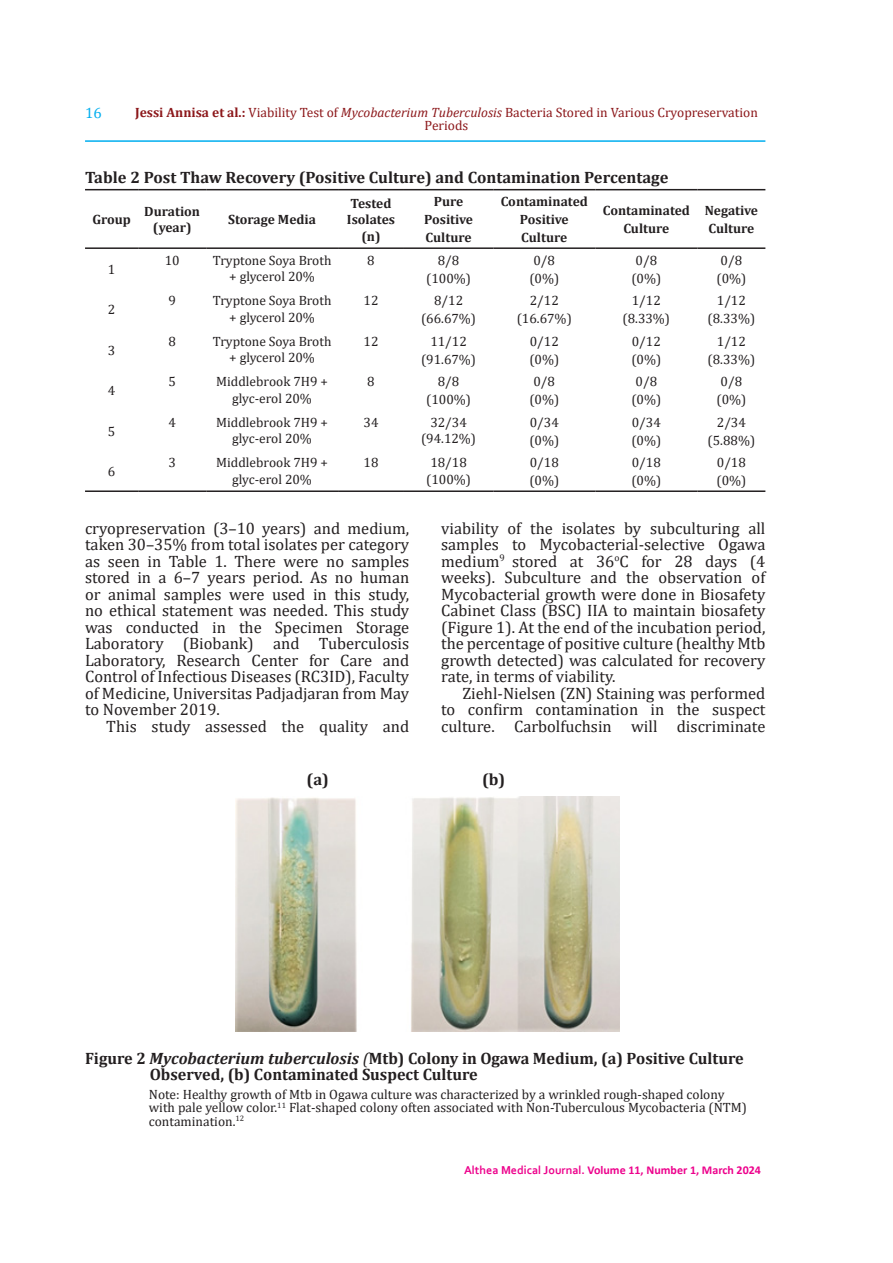
<style>
.page{position:relative;width:893px;height:1263px;background:#fff}
.page>*{position:absolute;margin:0;border:0;box-sizing:border-box;transform-origin:0 0}
.Isi_Artikel_0_5{font:16.5px/16.5px "Cambria";color:#231f20;text-align:justify}
.Isi_Artikel{font:16.5px/16.5px "Cambria";color:#231f20;text-align:justify}
.Keterangan_Tabel{font:700 16.5px "Cambria";color:#231f20}
.Penulis{font:700 16.5px "Cambria";color:#231f20}
.t1{font:15px "Cambria";color:#00aeef}
.Penulis-2{font:13.5px/16.5px "Cambria";color:#231f20;text-align:center}
.Keterangan_Tabel-2{font:13.5px/13.5px "Cambria";color:#231f20}
.Penulis-3{font:700 13.5px/18px "Cambria";color:#231f20;text-align:center}
.Penulis-4{font:13.5px/13.5px "Cambria";color:#8c181b;text-align:center}
.t2{font:700 12px "Calibri";color:#ed028c}
.s1{font-weight:700}
.s2{font-style:italic}
.s3{font-weight:400;font-style:italic}
.s4{font-family:"Corbel"}
</style>
<div class="page">
<hr style="left:85px;top:140px;width:680px;height:2px;background:#00aeef">
<hr style="left:85px;top:189px;width:53px;height:1px;background:#231f20">
<hr style="left:138px;top:189px;width:68px;height:1px;background:#231f20">
<hr style="left:206px;top:189px;width:132px;height:1px;background:#231f20">
<hr style="left:338px;top:189px;width:66px;height:1px;background:#231f20">
<hr style="left:404px;top:189px;width:89px;height:1px;background:#231f20">
<hr style="left:493px;top:189px;width:102px;height:1px;background:#231f20">
<hr style="left:595px;top:189px;width:102px;height:1px;background:#231f20">
<hr style="left:697px;top:189px;width:68px;height:1px;background:#231f20">
<hr style="left:85px;top:247px;width:53px;height:2px;background:#231f20">
<hr style="left:138px;top:247px;width:68px;height:2px;background:#231f20">
<hr style="left:206px;top:247px;width:132px;height:2px;background:#231f20">
<hr style="left:338px;top:247px;width:66px;height:2px;background:#231f20">
<hr style="left:404px;top:247px;width:89px;height:2px;background:#231f20">
<hr style="left:493px;top:247px;width:102px;height:2px;background:#231f20">
<hr style="left:595px;top:247px;width:102px;height:2px;background:#231f20">
<hr style="left:697px;top:247px;width:68px;height:2px;background:#231f20">
<hr style="left:85px;top:490px;width:53px;height:2px;background:#231f20">
<hr style="left:138px;top:490px;width:68px;height:2px;background:#231f20">
<hr style="left:206px;top:490px;width:132px;height:2px;background:#231f20">
<hr style="left:338px;top:490px;width:66px;height:2px;background:#231f20">
<hr style="left:404px;top:490px;width:89px;height:2px;background:#231f20">
<hr style="left:493px;top:490px;width:102px;height:2px;background:#231f20">
<hr style="left:595px;top:490px;width:102px;height:2px;background:#231f20">
<hr style="left:697px;top:490px;width:68px;height:2px;background:#231f20">
<img style="left:235px;top:796px;width:384px;height:235px">
<p class="t1" style="left:85px;top:104px;width:18px">16</p>
<p class="Penulis-4" style="left:135px;top:105px;width:624px"><span class="s1">Jessi Annisa et al.:</span> Viability Test of <span class="s2">Mycobacterium Tuberculosis</span> Bacteria Stored in Various Cryopreservation<br>Periods</p>
<p class="Penulis" style="left:85px;top:166px;width:585px">Table 2 Post Thaw Recovery (Positive Culture) and Contamination Percentage</p>
<p class="Penulis-3" style="left:92px;top:210px;width:40px">Group</p>
<p class="Penulis-3" style="left:144px;top:203px;width:57px;line-height:16.5px">Duration (year)</p>
<p class="Penulis-3" style="left:228px;top:210px;width:89px">Storage Media</p>
<p class="Penulis-3" style="left:347px;top:194px;width:50px;line-height:16.5px">Tested<br>Isolates (n)</p>
<p class="Penulis-3" style="left:424px;top:192px;width:50px">Pure<br>Positive<br>Culture</p>
<p class="Penulis-3" style="left:501px;top:192px;width:89px">Contaminated<br>Positive<br>Culture</p>
<p class="Penulis-3" style="left:603px;top:201px;width:89px">Contaminated<br>Culture</p>
<p class="Penulis-3" style="left:705px;top:201px;width:55px;text-align:left">Negative<br>Culture</p>
<p class="Penulis-2" style="left:108px;top:261px;width:9px">1</p>
<p class="Penulis-2" style="left:108px;top:301px;width:9px">2</p>
<p class="Penulis-2" style="left:108px;top:342px;width:9px">3</p>
<p class="Penulis-2" style="left:108px;top:382px;width:9px">4</p>
<p class="Penulis-2" style="left:108px;top:423px;width:9px">5</p>
<p class="Penulis-2" style="left:108px;top:463px;width:9px">6</p>
<p class="Penulis-2" style="left:165px;top:252px;width:16px">10</p>
<p class="Penulis-2" style="left:213px;top:252px;width:120px">Tryptone Soya Broth + glycerol 20%</p>
<p class="Penulis-2" style="left:367px;top:252px;width:9px">8</p>
<p class="Penulis-2" style="left:438px;top:252px;width:23px">8/8</p>
<p class="Penulis-2" style="left:426px;top:270px;width:46px">(100%)</p>
<p class="Penulis-2" style="left:533px;top:252px;width:23px">0/8</p>
<p class="Penulis-2" style="left:529px;top:270px;width:31px">(0%)</p>
<p class="Penulis-2" style="left:168px;top:292px;width:9px">9</p>
<p class="Penulis-2" style="left:213px;top:292px;width:120px">Tryptone Soya Broth + glycerol 20%</p>
<p class="Penulis-2" style="left:364px;top:292px;width:16px">12</p>
<p class="Penulis-2" style="left:421px;top:292px;width:57px;line-height:18px">8/12 (66.67%)</p>
<p class="Penulis-2" style="left:530px;top:292px;width:31px">2/12</p>
<p class="Penulis-2" style="left:517px;top:310px;width:57px">(16.67%)</p>
<p class="Penulis-2" style="left:168px;top:333px;width:9px">8</p>
<p class="Penulis-2" style="left:213px;top:333px;width:120px">Tryptone Soya Broth + glycerol 20%</p>
<p class="Penulis-2" style="left:364px;top:333px;width:16px">12</p>
<p class="Penulis-2" style="left:421px;top:332px;width:57px;line-height:18px">11/12 (91.67%)</p>
<p class="Penulis-2" style="left:530px;top:333px;width:31px">0/12</p>
<p class="Penulis-2" style="left:529px;top:351px;width:31px">(0%)</p>
<p class="Penulis-2" style="left:168px;top:373px;width:9px">5</p>
<p class="Penulis-2" style="left:216px;top:373px;width:113px">Middlebrook 7H9 + glyc-erol 20%</p>
<p class="Penulis-2" style="left:367px;top:373px;width:9px">8</p>
<p class="Penulis-2" style="left:438px;top:373px;width:23px">8/8</p>
<p class="Penulis-2" style="left:426px;top:391px;width:46px">(100%)</p>
<p class="Penulis-2" style="left:533px;top:373px;width:23px">0/8</p>
<p class="Penulis-2" style="left:529px;top:391px;width:31px">(0%)</p>
<p class="Penulis-2" style="left:168px;top:414px;width:9px">4</p>
<p class="Penulis-2" style="left:216px;top:414px;width:113px">Middlebrook 7H9 + glyc-erol 20%</p>
<p class="Penulis-2" style="left:364px;top:414px;width:16px">34</p>
<p class="Penulis-2" style="left:421px;top:414px;width:57px">32/34 (94.12%)</p>
<p class="Penulis-2" style="left:530px;top:414px;width:31px">0/34</p>
<p class="Penulis-2" style="left:529px;top:432px;width:31px">(0%)</p>
<p class="Penulis-2" style="left:168px;top:454px;width:9px">3</p>
<p class="Penulis-2" style="left:216px;top:454px;width:113px">Middlebrook 7H9 + glyc-erol 20%</p>
<p class="Penulis-2" style="left:364px;top:454px;width:16px">18</p>
<p class="Penulis-2" style="left:426px;top:454px;width:46px">18/18 (100%)</p>
<p class="Penulis-2" style="left:530px;top:454px;width:31px">0/18</p>
<p class="Penulis-2" style="left:529px;top:472px;width:31px">(0%)</p>
<p class="Penulis-2" style="left:636px;top:252px;width:23px">0/8</p>
<p class="Penulis-2" style="left:631px;top:270px;width:31px">(0%)</p>
<p class="Penulis-2" style="left:721px;top:252px;width:23px">0/8</p>
<p class="Penulis-2" style="left:716px;top:270px;width:31px">(0%)</p>
<p class="Penulis-2" style="left:632px;top:292px;width:31px">1/12</p>
<p class="Penulis-2" style="left:623px;top:310px;width:49px">(8.33%)</p>
<p class="Penulis-2" style="left:717px;top:292px;width:31px">1/12</p>
<p class="Penulis-2" style="left:708px;top:310px;width:49px">(8.33%)</p>
<p class="Penulis-2" style="left:632px;top:333px;width:31px">0/12</p>
<p class="Penulis-2" style="left:631px;top:351px;width:31px">(0%)</p>
<p class="Penulis-2" style="left:717px;top:333px;width:31px">1/12</p>
<p class="Penulis-2" style="left:708px;top:351px;width:49px">(8.33%)</p>
<p class="Penulis-2" style="left:636px;top:373px;width:23px">0/8</p>
<p class="Penulis-2" style="left:631px;top:391px;width:31px">(0%)</p>
<p class="Penulis-2" style="left:721px;top:373px;width:23px">0/8</p>
<p class="Penulis-2" style="left:716px;top:391px;width:31px">(0%)</p>
<p class="Penulis-2" style="left:632px;top:414px;width:31px">0/34</p>
<p class="Penulis-2" style="left:631px;top:432px;width:31px">(0%)</p>
<p class="Penulis-2" style="left:717px;top:414px;width:31px">2/34</p>
<p class="Penulis-2" style="left:708px;top:432px;width:49px">(5.88%)</p>
<p class="Penulis-2" style="left:632px;top:454px;width:31px">0/18</p>
<p class="Penulis-2" style="left:631px;top:472px;width:31px">(0%)</p>
<p class="Penulis-2" style="left:717px;top:454px;width:31px">0/18</p>
<p class="Penulis-2" style="left:716px;top:472px;width:31px">(0%)</p>
<p class="Isi_Artikel" style="left:85px;top:520px;width:326px">cryopreservation (3–10 years) and medium, taken 30–35% from total isolates per category as seen in Table 1. There were no samples stored in a 6–7 years period. As no human or animal samples were used in this study, no ethical statement was needed. This study was conducted in the Specimen Storage Laboratory (Biobank) and Tuberculosis Laboratory, Research Center for Care and Control of Infectious Diseases (RC3ID), Faculty of Medicine, Universitas Padjadjaran from May to November 2019.</p>
<p class="Isi_Artikel_0_5" style="left:106px;top:718px;width:304px">This study assessed the quality and</p>
<p class="Isi_Artikel_0_5" style="left:441px;top:520px;width:326px">viability of the isolates by subculturing all samples to Mycobacterial-selective Ogawa medium<sup>9</sup> stored at 36<sup>o</sup>C for 28 days (4 weeks). Subculture and the observation of Mycobacterial growth were done in Biosafety Cabinet Class (BSC) IIA to maintain biosafety (Figure 1). At the end of the incubation period, the percentage of positive culture (healthy Mtb growth detected) was calculated for recovery rate, in terms of viability.</p>
<p class="Isi_Artikel_0_5" style="left:441px;top:685px;width:326px;text-indent:21px">Ziehl-Nielsen (ZN) Staining was performed to confirm contamination in the suspect culture. Carbolfuchsin will discriminate</p>
<p class="Keterangan_Tabel" style="left:307px;top:767px;width:24px">(a)</p>
<p class="Keterangan_Tabel" style="left:482px;top:767px;width:25px">(b)</p>
<p class="Keterangan_Tabel" style="left:85px;top:1046px;width:660px">Figure 2 <span class="s2">Mycobacterium tuberculosis</span> <span class="s3">(</span>Mtb) Colony in Ogawa Medium, (a) Positive Culture</p>
<p class="Keterangan_Tabel" style="left:150px;top:1063px;width:330px">Observed, (b) Contaminated Suspect Culture</p>
<p class="Keterangan_Tabel-2" style="left:149px;top:1087px;width:600px">Note: Healthy growth of Mtb in Ogawa culture was characterized by a wrinkled rough-shaped colony with pale yellow color.<sup>11</sup> Flat-shaped colony often associated with Non-Tuberculous Mycobacteria (NTM) contamination.<sup>12</sup></p>
<p class="t2" style="left:464px;top:1161px;width:298px"><span class="s4">Althea Medical Journal.</span> Volume 11, Number 1, March 2024</p>
</div>
